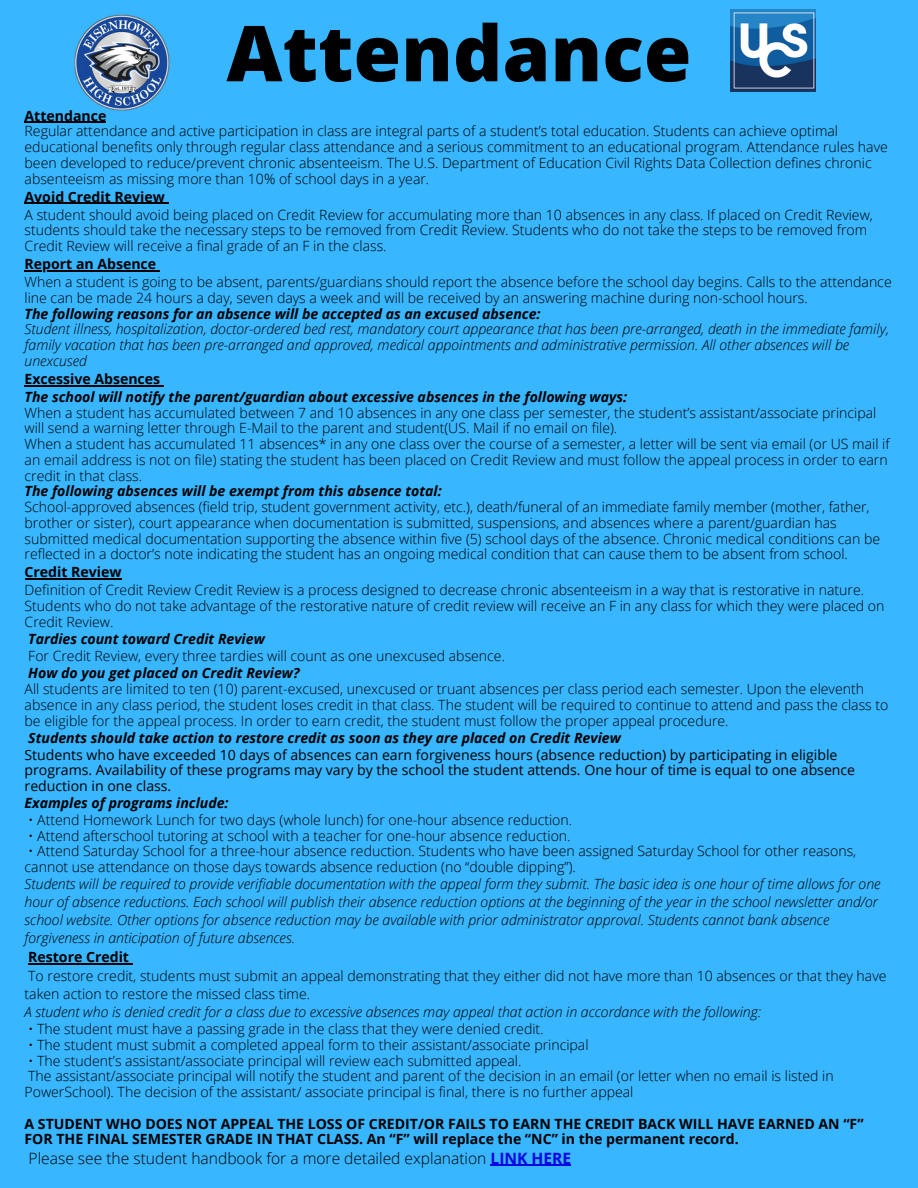
<style>
.page{position:relative;width:918px;height:1188px;background:#38b6ff}
.page>*{position:absolute;margin:0;border:0;box-sizing:border-box;transform-origin:0 0}
.t1{font:800 77.1px "Open Sans";color:#000}
.t2{font:300 15.6px "Open Sans";color:#000}
.t3{font:300 14.1px/15.8px "Open Sans";color:#000}
.t4{font:italic 300 14.1px/18px "Open Sans";color:#000}
.t5{font:italic 700 14.1px "Open Sans";color:#000}
.t6{font:700 14.1px/15.8px "Open Sans";color:#000}
.t7{font:14.1px/15.8px "Open Sans";color:#000}
.s1{font-weight:700;color:#0805e3}
</style>
<div class="page">
<hr style="left:25px;top:122px;width:81px;height:1px;background:#000">
<hr style="left:25px;top:203px;width:140px;height:1px;background:#000">
<hr style="left:25px;top:270px;width:131px;height:1px;background:#000">
<hr style="left:25px;top:385px;width:135px;height:1px;background:#000">
<hr style="left:25px;top:579px;width:97px;height:1px;background:#000">
<hr style="left:28px;top:963px;width:101px;height:1px;background:#000">
<hr style="left:491px;top:1165px;width:80px;height:1px;background:#0805e3">
<img style="left:730px;top:9px;width:86px;height:82px">
<img style="left:74px;top:14px;width:96px;height:97px">
<h1 class="t1" style="left:226px;top:-1px;width:467px">Attendance</h1>
<p class="t6" style="left:25px;top:107px;width:83px">Attendance</p>
<p class="t3" style="left:25px;top:123px;width:865px">Regular attendance and active participation in class are integral parts of a student’s total education. Students can achieve optimal educational benefits only through regular class attendance and a serious commitment to an educational program. Attendance rules have been developed to reduce/prevent chronic absenteeism. The U.S. Department of Education Civil Rights Data Collection defines chronic absenteeism as missing more than 10% of school days in a year.</p>
<p class="t6" style="left:25px;top:188px;width:142px">Avoid Credit Review</p>
<p class="t3" style="left:25px;top:206px;width:850px">A student should avoid being placed on Credit Review for accumulating more than 10 absences in any class. If placed on Credit Review, students should take the necessary steps to be removed from Credit Review. Students who do not take the steps to be removed from<br>Credit Review will receive a final grade of an F in the class.</p>
<p class="t6" style="left:25px;top:256px;width:133px">Report an Absence</p>
<p class="t3" style="left:25px;top:274px;width:869px">When a student is going to be absent, parents/guardians should report the absence before the school day begins. Calls to the attendance line can be made 24 hours a day, seven days a week and will be received by an answering machine during non-school hours.</p>
<p class="t5" style="left:25px;top:304px;width:517px">The following reasons for an absence will be accepted as an excused absence:</p>
<p class="t4" style="left:25px;top:321px;width:866px;line-height:15.8px">Student illness, hospitalization, doctor-ordered bed rest, mandatory court appearance that has been pre-arranged, death in the immediate family, family vacation that has been pre-arranged and approved, medical appointments and administrative permission. All other absences will be unexcused</p>
<p class="t6" style="left:25px;top:371px;width:137px">Excessive Absences</p>
<p class="t5" style="left:25px;top:387px;width:604px">The school will notify the parent/guardian about excessive absences in the following ways:</p>
<p class="t3" style="left:25px;top:404px;width:866px">When a student has accumulated between 7 and 10 absences in any one class per semester, the student’s assistant/associate principal will send a warning letter through E-Mail to the parent and student(US. Mail if no email on file).<br>When a student has accumulated 11 absences* in any one class over the course of a semester, a letter will be sent via email (or US mail if an email address is not on file) stating the student has been placed on Credit Review and must follow the appeal process in order to earn credit in that class.</p>
<p class="t5" style="left:25px;top:481px;width:419px">The following absences will be exempt from this absence total:</p>
<p class="t3" style="left:25px;top:499px;width:857px">School-approved absences (field trip, student government activity, etc.), death/funeral of an immediate family member (mother, father, brother or sister), court appearance when documentation is submitted, suspensions, and absences where a parent/guardian has submitted medical documentation supporting the absence within five (5) school days of the absence. Chronic medical conditions can be reflected in a doctor’s note indicating the student has an ongoing medical condition that can cause them to be absent from school.</p>
<p class="t6" style="left:25px;top:564px;width:98px">Credit Review</p>
<p class="t3" style="left:25px;top:582px;width:861px">Definition of Credit Review Credit Review is a process designed to decrease chronic absenteeism in a way that is restorative in nature.<br>Students who do not take advantage of the restorative nature of credit review will receive an F in any class for which they were placed on<br>Credit Review.</p>
<p class="t5" style="left:28px;top:629px;width:238px">Tardies count toward Credit Review</p>
<p class="t3" style="left:28px;top:647px;width:478px">For Credit Review, every three tardies will count as one unexcused absence.</p>
<p class="t5" style="left:28px;top:662px;width:273px">How do you get placed on Credit Review?</p>
<p class="t3" style="left:25px;top:681px;width:865px">All students are limited to ten (10) parent-excused, unexcused or truant absences per class period each semester. Upon the eleventh absence in any class period, the student loses credit in that class. The student will be required to continue to attend and pass the class to be eligible for the appeal process. In order to earn credit, the student must follow the proper appeal procedure.</p>
<p class="t5" style="left:28px;top:728px;width:594px">Students should take action to restore credit as soon as they are placed on Credit Review</p>
<p class="t7" style="left:25px;top:746px;width:832px">Students who have exceeded 10 days of absences can earn forgiveness hours (absence reduction) by participating in eligible programs. Availability of these programs may vary by the school the student attends. One hour of time is equal to one absence reduction in one class.</p>
<p class="t5" style="left:25px;top:793px;width:205px">Examples of programs include:</p>
<p class="t3" style="left:28px;top:812px;width:545px">• Attend Homework Lunch for two days (whole lunch) for one-hour absence reduction.</p>
<p class="t3" style="left:28px;top:827px;width:544px">• Attend afterschool tutoring at school with a teacher for one-hour absence reduction.</p>
<p class="t3" style="left:25px;top:843px;width:833px">• Attend Saturday School for a three-hour absence reduction. Students who have been assigned Saturday School for other reasons, cannot use attendance on those days towards absence reduction (no “double dipping”).</p>
<p class="t4" style="left:25px;top:875px;width:857px">Students will be required to provide verifiable documentation with the appeal form they submit. The basic idea is one hour of time allows for one hour of absence reductions. Each school will publish their absence reduction options at the beginning of the year in the school newsletter and/or school website. Other options for absence reduction may be available with prior administrator approval. Students cannot bank absence forgiveness in anticipation of future absences.</p>
<p class="t6" style="left:28px;top:949px;width:102px">Restore Credit</p>
<p class="t3" style="left:25px;top:967px;width:863px;line-height:18px">To restore credit, students must submit an appeal demonstrating that they either did not have more than 10 absences or that they have taken action to restore the missed class time.</p>
<p class="t4" style="left:25px;top:1003px;width:738px">A student who is denied credit for a class due to excessive absences may appeal that action in accordance with the following:</p>
<p class="t3" style="left:28px;top:1021px;width:517px">• The student must have a passing grade in the class that they were denied credit.</p>
<p class="t3" style="left:28px;top:1037px;width:562px">• The student must submit a completed appeal form to their assistant/associate principal</p>
<p class="t3" style="left:25px;top:1052px;width:811px">• The student’s assistant/associate principal will review each submitted appeal.<br>The assistant/associate principal will notify the student and parent of the decision in an email (or letter when no email is listed in<br>PowerSchool). The decision of the assistant/ associate principal is final, there is no further appeal</p>
<p class="t6" style="left:25px;top:1115px;width:841px">A STUDENT WHO DOES NOT APPEAL THE LOSS OF CREDIT/OR FAILS TO EARN THE CREDIT BACK WILL HAVE EARNED AN “F”<br>FOR THE FINAL SEMESTER GRADE IN THAT CLASS. An “F” will replace the “NC” in the permanent record.</p>
<p class="t2" style="left:29px;top:1147px;width:544px">Please see the student handbook for a more detailed explanation <span class="s1">LINK HERE</span></p>
</div>
